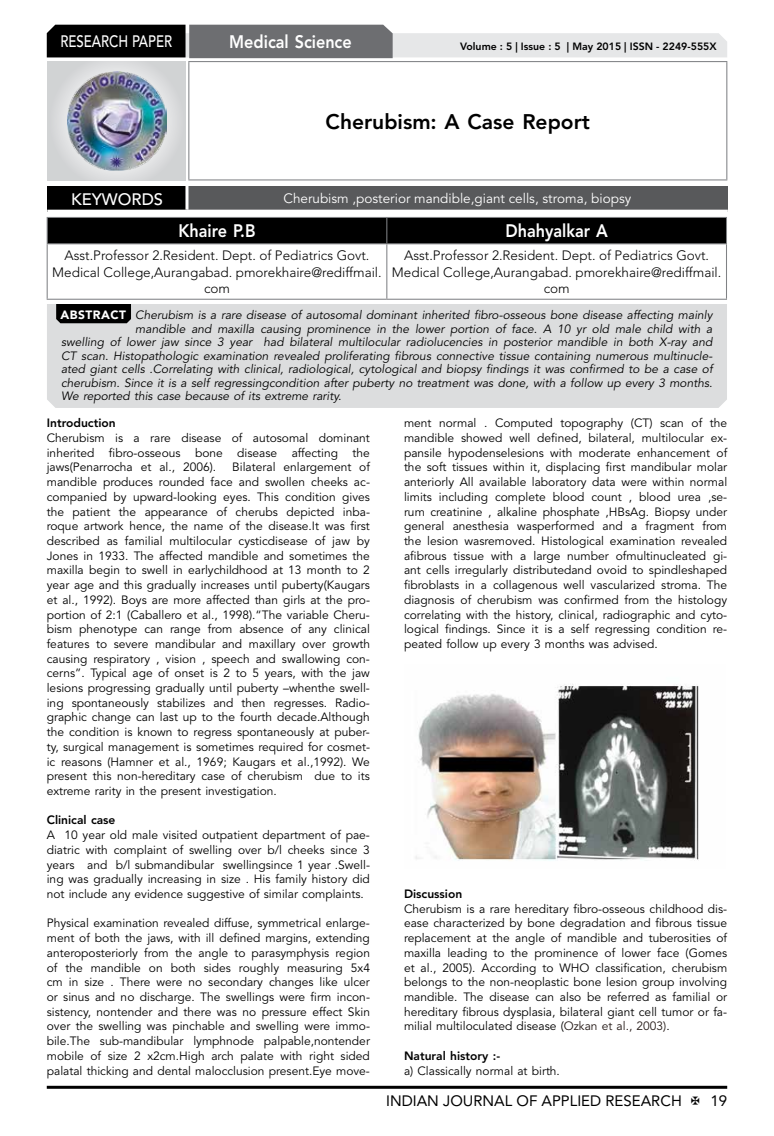
<style>
.page{position:relative;width:774px;height:1136px;background:#fff}
.page>*{position:absolute;margin:0;border:0;box-sizing:border-box;transform-origin:0 0}
.t1{font:800 21px "Avenir LT Std";color:#000}
.t2{font:800 18px "Avenir LT Std";color:#fff;scale:.9 1}
.t3{font:500 16.5px "Avenir LT Std";color:#fff;scale:.8 1}
.t4{font:500 16.5px "Avenir LT Std";color:#fff}
.t5{font:15px "Avenir LT Std";color:#000}
.t6{font:300 13.5px/16.2px "Avenir LT Std";color:#000;text-align:center}
.t7{font:13.5px "Avenir LT Std";color:#fff}
.t8{font:12px/14.7px "Avenir LT Std";color:#000;text-align:justify}
.t9{font:italic 12px "Avenir LT Std";color:#000}
.t10{font:800 12px "Avenir LT Std";color:#000}
.t11{font:800 10.5px "Avenir LT Std";color:#000}
.s1{font-weight:900;font-style:normal;color:#fff}
.s2{color:#231815}
</style>
<div class="page">
<hr style="left:47px;top:1085px;width:680px;height:3px;background:#000">
<div style="left:48px;top:62px;width:137px;height:118px;background:linear-gradient(to right,#d9dadb,#d9dadb)"></div>
<img style="left:68px;top:71px;width:99px;height:100px">
<svg style="left:47px;top:25px;width:680px;height:33px;background:#979899"></svg>
<hr style="left:188px;top:61px;width:539px;height:1px;background:#808285">
<hr style="left:188px;top:62px;width:1px;height:117px;background:#808285">
<hr style="left:726px;top:62px;width:1px;height:117px;background:#808285">
<hr style="left:188px;top:179px;width:539px;height:1px;background:#808285">
<div style="left:47px;top:217px;width:680px;height:26px;background:#000"></div>
<hr style="left:47px;top:243px;width:340px;height:1px;background:#808285">
<hr style="left:47px;top:244px;width:1px;height:55px;background:#808285">
<hr style="left:387px;top:243px;width:340px;height:1px;background:#808285">
<hr style="left:386px;top:244px;width:1px;height:55px;background:#808285">
<hr style="left:726px;top:244px;width:1px;height:55px;background:#808285">
<hr style="left:47px;top:299px;width:340px;height:1px;background:#808285">
<hr style="left:387px;top:299px;width:340px;height:1px;background:#808285">
<div style="left:47px;top:186px;width:140px;height:25px;background:#000"></div>
<div style="left:187px;top:186px;width:541px;height:25px;background:#58595b"></div>
<hr style="left:185px;top:186px;width:3px;height:24px;background:#fff">
<hr style="left:47px;top:210px;width:140px;height:3px;background:#fff">
<hr style="left:187px;top:210px;width:541px;height:3px;background:#fff">
<div style="left:47px;top:304px;width:680px;height:104px;background:#dcddde"></div>
<svg style="left:56px;top:304px;width:75px;height:19px"></svg>
<img style="left:415px;top:684px;width:284px;height:177px">
<h3 class="t3" style="left:60px;top:32px;width:139px">RESEARCH PAPER</h3>
<h2 class="t2" style="left:229px;top:31px;width:138px">Medical Science</h2>
<p class="t11" style="left:460px;top:41px;width:258px">Volume : 5 | Issue : 5 | May 2015 | ISSN - 2249-555X</p>
<h1 class="t1" style="left:326px;top:109px;width:266px">Cherubism: A Case Report</h1>
<h3 class="t4" style="left:71px;top:189px;width:94px">KEYWORDS</h3>
<p class="t7" style="left:283px;top:190px;width:349px">Cherubism ,posterior mandible,giant cells, stroma, biopsy</p>
<h2 class="t2" style="left:178px;top:220px;width:87px">Khaire P.B</h2>
<h2 class="t2" style="left:505px;top:220px;width:115px">Dhahyalkar A</h2>
<p class="t6" style="left:52px;top:248px;width:331px">Asst.Professor 2.Resident. Dept. of Pediatrics Govt.<br>Medical College,Aurangabad. pmorekhaire@rediffmail. com</p>
<p class="t6" style="left:392px;top:248px;width:331px">Asst.Professor 2.Resident. Dept. of Pediatrics Govt.<br>Medical College,Aurangabad. pmorekhaire@rediffmail. com</p>
<p class="t9" style="left:60px;top:308px;width:654px"><span class="s1">ABSTRACT</span> Cherubism is a rare disease of autosomal dominant inherited fibro-osseous bone disease affecting mainly</p>
<p class="t9" style="left:135px;top:321px;width:579px">mandible and maxilla causing prominence in the lower portion of face. A 10 yr old male child with a</p>
<p class="t9" style="left:61px;top:335px;width:653px">swelling of lower jaw since 3 year had bilateral multilocular radiolucencies in posterior mandible in both X-ray and</p>
<p class="t9" style="left:61px;top:348px;width:653px">CT scan. Histopathologic examination revealed proliferating fibrous connective tissue containing numerous multinucle-</p>
<p class="t9" style="left:61px;top:362px;width:653px">ated giant cells .Correlating with clinical, radiological, cytological and biopsy findings it was confirmed to be a case of</p>
<p class="t9" style="left:61px;top:375px;width:653px">cherubism. Since it is a self regressingcondition after puberty no treatment was done, with a follow up every 3 months.</p>
<p class="t9" style="left:61px;top:389px;width:282px">We reported this case because of its extreme rarity.</p>
<p class="t10" style="left:47px;top:416px;width:70px">Introduction</p>
<p class="t8" style="left:47px;top:431px;width:325px">Cherubism is a rare disease of autosomal dominant inherited fibro-osseous bone disease affecting the jaws(Penarrocha et al., 2006).</p>
<p class="t8" style="left:404px;top:416px;width:325px">ment normal . Computed topography (CT) scan of the mandible showed well defined, bilateral, multilocular ex&shy;pansile hypodenselesions with moderate enhancement of the soft tissues within it, displacing first mandibular molar anteriorly All available laboratory data were within normal limits including complete blood count , blood urea ,se&shy;rum creatinine , alkaline phosphate ,HBsAg. Biopsy under general anesthesia wasperformed and a fragment from the lesion wasremoved. Histological examination revealed afibrous tissue with a large number ofmultinucleated gi&shy;ant cells irregularly distributedand ovoid to spindleshaped fibroblasts in a collagenous well vascularized stroma. The diagnosis of cherubism was confirmed from the histology correlating with the history, clinical, radiographic and cyto&shy;logical findings. Since it is a self regressing condition re&shy;peated follow up every 3 months was advised.</p>
<p class="t8" style="left:47px;top:460px;width:325px;text-indent:185px">Bilateral enlargement of mandible produces rounded face and swollen cheeks ac&shy;companied by upward-looking eyes. This condition gives the patient the appearance of cherubs depicted inba&shy;roque artwork hence, the name of the disease.It was first described as familial multilocular cysticdisease of jaw by Jones in 1933. The affected mandible and sometimes the maxilla begin to swell in earlychildhood at 13 month to 2 year age and this gradually increases until puberty(Kaugars et al., 1992). Boys are more affected than girls at the pro&shy;portion of 2:1 (Caballero et al., 1998).“The variable Cheru&shy;bism phenotype can range from absence of any clinical features to severe mandibular and maxillary over growth causing respiratory , vision , speech and swallowing con&shy;cerns”. Typical age of onset is 2 to 5 years, with the jaw lesions progressing gradually until puberty –whenthe swell&shy;ing spontaneously stabilizes and then regresses. Radio&shy;graphic change can last up to the fourth decade.Although the condition is known to regress spontaneously at puber&shy;ty, surgical management is sometimes required for cosmet&shy;ic reasons (Hamner et al., 1969; Kaugars et al.,1992). We present this non-hereditary case of cherubism due to its extreme rarity in the present investigation.</p>
<p class="t10" style="left:47px;top:813px;width:70px">Clinical case</p>
<p class="t8" style="left:47px;top:827px;width:325px">A 10 year old male visited outpatient department of pae&shy;diatric with complaint of swelling over b/l cheeks since 3 years and b/l submandibular swellingsince 1 year .Swell&shy;ing was gradually increasing in size . His family history did not include any evidence suggestive of similar complaints.</p>
<p class="t8" style="left:47px;top:916px;width:325px">Physical examination revealed diffuse, symmetrical enlarge&shy;ment of both the jaws, with ill defined margins, extending anteroposteriorly from the angle to parasymphysis region of the mandible on both sides roughly measuring 5x4 cm in size . There were no secondary changes like ulcer or sinus and no discharge. The swellings were firm incon&shy;sistency, nontender and there was no pressure effect Skin over the swelling was pinchable and swelling were immo&shy;bile.The sub-mandibular lymphnode palpable,nontender mobile of size 2 x2cm.High arch palate with right sided palatal thicking and dental malocclusion present.Eye move-</p>
<p class="t10" style="left:404px;top:886px;width:60px">Discussion</p>
<p class="t8" style="left:404px;top:901px;width:325px">Cherubism is a rare hereditary fibro-osseous childhood dis&shy;ease characterized by bone degradation and fibrous tissue replacement at the angle of mandible and tuberosities of maxilla leading to the prominence of lower face (Gomes et al., 2005). According to WHO classification, cherubism belongs to the non-neoplastic bone lesion group involving mandible. The disease can also be referred as familial or hereditary fibrous dysplasia, bilateral giant cell tumor or fa&shy;milial multiloculated disease (<span class="s2">Ozkan et al., 2003)</span>.</p>
<p class="t10" style="left:404px;top:1048px;width:98px">Natural history :-</p>
<p class="t8" style="left:404px;top:1063px;width:157px">a) Classically normal at birth.</p>
<p class="t5" style="left:386px;top:1091px;width:297px">INDIAN JOURNAL OF APPLIED RESEARCH</p>
<p class="t5" style="left:710px;top:1091px;width:18px">19</p>
</div>
